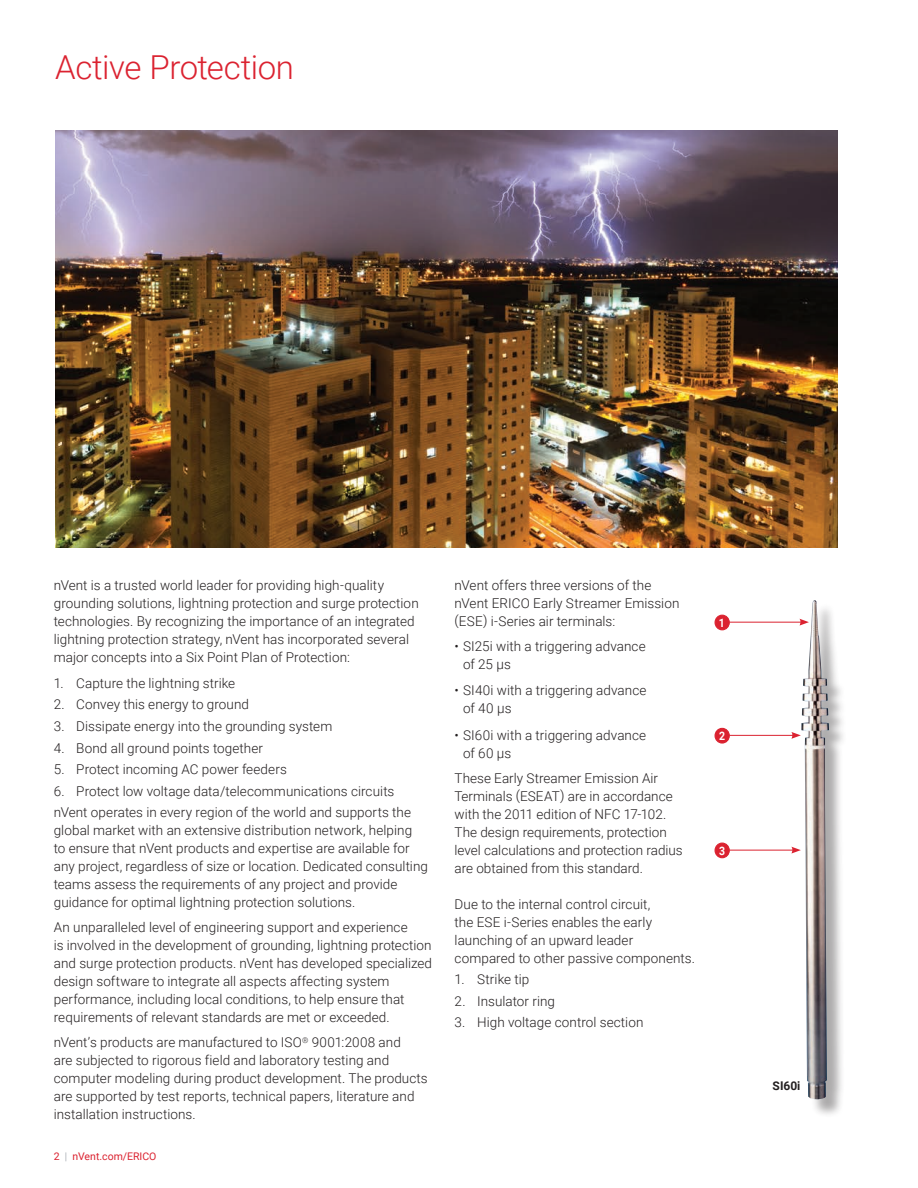
<style>
.page{position:relative;width:918px;height:1188px;background:#fff}
.page>*{position:absolute;margin:0;border:0;box-sizing:border-box;transform-origin:0 0}
.t1{font:300 33px "Roboto";letter-spacing:-.015em;color:#db2230}
.Body_Text{font:300 13.5px/18px "Roboto";letter-spacing:.005em;color:#231f20}
.reference_text{font:700 12px "Roboto";color:#231f20}
.Body_copy{font:700 11.7px "Roboto";color:#fff;scale:.9 1}
.t2{font:10.5px "Roboto";color:#db2230}
.s1{font-weight:300;color:#8f959e}
</style>
<div class="page">
<img style="left:55px;top:130px;width:782px;height:417px">
<div style="left:804px;top:603px;width:43px;height:515px;background:#231f20;opacity:.37"></div>
<img style="left:801px;top:600px;width:28px;height:499px">
<div style="left:715px;top:615px;width:14px;height:15px;background:#db2230;border-radius:50%"></div>
<div style="left:715px;top:615px;width:15px;height:15px;border:1px solid #db2230;border-radius:50%"></div>
<div style="left:715px;top:728px;width:14px;height:15px;background:#db2230;border-radius:50%"></div>
<div style="left:715px;top:728px;width:15px;height:16px;border:1px solid #db2230;border-radius:50%"></div>
<div style="left:715px;top:843px;width:14px;height:15px;background:#db2230;border-radius:50%"></div>
<div style="left:715px;top:843px;width:15px;height:15px;border:1px solid #db2230;border-radius:50%"></div>
<hr style="left:729px;top:622px;width:73px;height:1px;background:#db2230">
<svg style="left:799px;top:619px;width:10px;height:7px"></svg>
<hr style="left:729px;top:735px;width:65px;height:1px;background:#db2230">
<svg style="left:791px;top:732px;width:10px;height:7px"></svg>
<hr style="left:729px;top:850px;width:65px;height:1px;background:#db2230">
<svg style="left:791px;top:847px;width:10px;height:7px"></svg>
<p class="t1" style="left:55px;top:44px;width:240px">Active Protection</p>
<p class="Body_Text" style="left:54px;top:576px;width:366px">nVent is a trusted world leader for providing high-quality grounding solutions, lightning protection and surge protection technologies. By recognizing the importance of an integrated lightning protection strategy, nVent has incorporated several major concepts into a Six Point Plan of Protection:</p>
<p class="Body_Text" style="left:54px;top:674px;width:183px">1. Capture the lightning strike</p>
<p class="Body_Text" style="left:54px;top:695px;width:197px">2. Convey this energy to ground</p>
<p class="Body_Text" style="left:54px;top:717px;width:280px">3. Dissipate energy into the grounding system</p>
<p class="Body_Text" style="left:54px;top:738px;width:211px">4. Bond all ground points together</p>
<p class="Body_Text" style="left:54px;top:760px;width:235px">5. Protect incoming AC power feeders</p>
<p class="Body_Text" style="left:54px;top:782px;width:342px">6. Protect low voltage data/telecommunications circuits</p>
<p class="Body_Text" style="left:54px;top:803px;width:376px">nVent operates in every region of the world and supports the global market with an extensive distribution network, helping<br>to ensure that nVent products and expertise are available for any project, regardless of size or location. Dedicated consulting teams assess the requirements of any project and provide guidance for optimal lightning protection solutions.</p>
<p class="Body_Text" style="left:54px;top:918px;width:380px">An unparalleled level of engineering support and experience<br>is involved in the development of grounding, lightning protection and surge protection products. nVent has developed specialized design software to integrate all aspects affecting system performance, including local conditions, to help ensure that requirements of relevant standards are met or exceeded.</p>
<p class="Body_Text" style="left:54px;top:1033px;width:375px">nVent’s products are manufactured to ISO<sup>®</sup> 9001:2008 and<br>are subjected to rigorous field and laboratory testing and computer modeling during product development. The products are supported by test reports, technical papers, literature and installation instructions.</p>
<p class="t2" style="left:54px;top:1149px;width:104px">2 <span class="s1">|</span> nVent.com/ERICO</p>
<p class="Body_Text" style="left:455px;top:576px;width:226px">nVent offers three versions of the nVent ERICO Early Streamer Emission (ESE) i-Series air terminals:</p>
<p class="Body_Text" style="left:463px;top:637px;width:184px;text-indent:-9px">• SI25i with a triggering advance of 25 μs</p>
<p class="Body_Text" style="left:463px;top:681px;width:185px;text-indent:-9px">• SI40i with a triggering advance of 40 μs</p>
<p class="Body_Text" style="left:463px;top:726px;width:185px;text-indent:-9px">• SI60i with a triggering advance of 60 μs</p>
<p class="Body_Text" style="left:455px;top:768px;width:230px">These Early Streamer Emission Air Terminals (ESEAT) are in accordance with the 2011 edition of NFC 17-102.<br>The design requirements, protection level calculations and protection radius are obtained from this standard.</p>
<p class="Body_Text" style="left:455px;top:894px;width:242px">Due to the internal control circuit,<br>the ESE i-Series enables the early launching of an upward leader compared to other passive components.</p>
<p class="Body_Text" style="left:455px;top:970px;width:76px">1. Strike tip</p>
<p class="Body_Text" style="left:455px;top:992px;width:102px">2. Insulator ring</p>
<p class="Body_Text" style="left:455px;top:1013px;width:190px">3. High voltage control section</p>
<p class="Body_copy" style="left:719px;top:615px;width:8px">1</p>
<p class="Body_copy" style="left:719px;top:728px;width:8px">2</p>
<p class="Body_copy" style="left:719px;top:842px;width:8px">3</p>
<p class="reference_text" style="left:773px;top:1078px;width:29px">SI60i</p>
</div>
